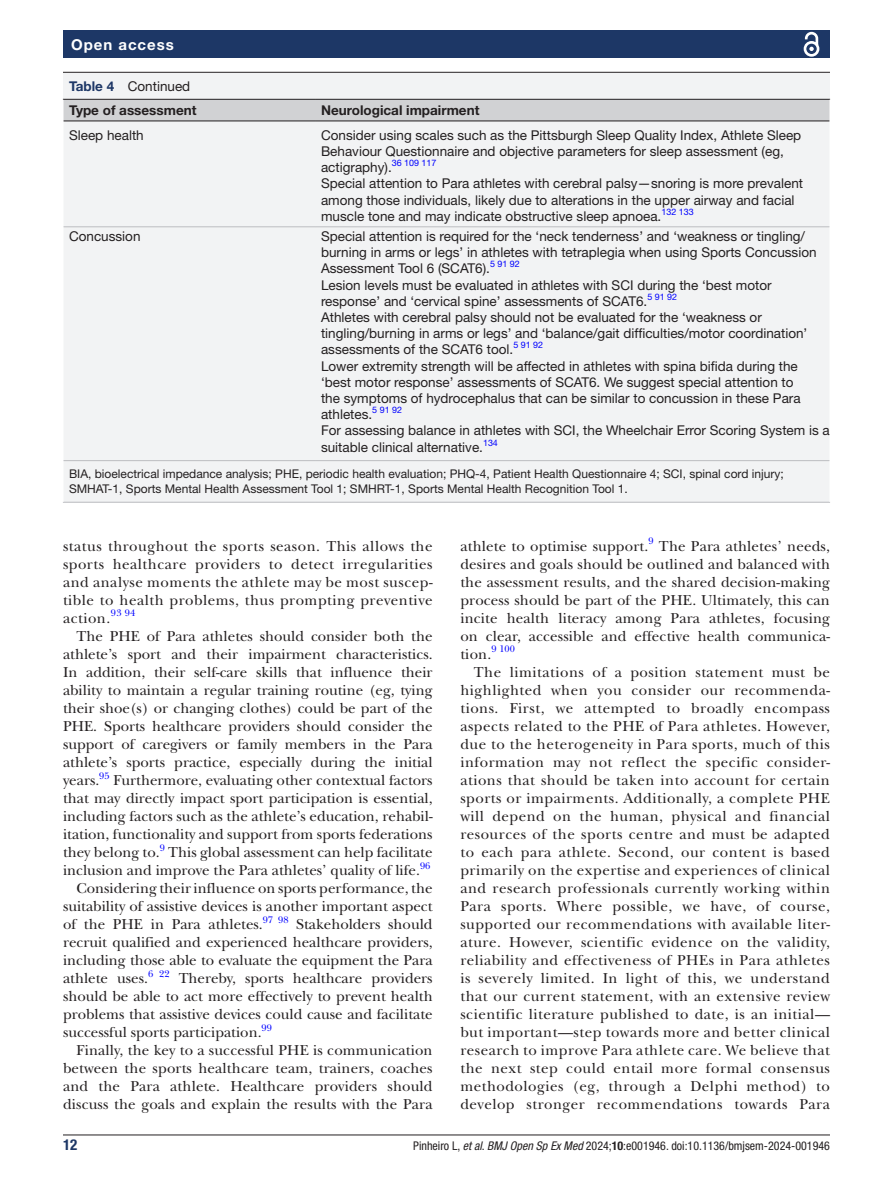
<style>
.page{position:relative;width:893px;height:1191px;background:#fff}
.page>*{position:absolute;margin:0;border:0;box-sizing:border-box;transform-origin:0 0}
.t1{font:15px/18px "New Baskerville";color:#231f20;text-align:justify}
.t2{font:700 15px "Helvetica Neue LT Std";letter-spacing:.065em;color:#fff}
.t3{font:700 condensed 15px "Helvetica Neue LT Std";color:#1d3766}
.t4{font:13.5px/16.2px "Helvetica Neue LT Std";color:#231f20}
.t5{font:700 13.5px "Helvetica Neue LT Std";color:#231f20}
.t6{font:12px/15px "Helvetica Neue LT Std";color:#231f20}
.t7{font:condensed 12px "Helvetica Neue LT Std";color:#231f20}
.t8{font:9.9px "New Baskerville";color:#00f}
.t9{font:9px "Helvetica Neue LT Std";color:#00f}
.s1{font-weight:700;color:#1d3766}
.s2{font-style:italic}
.s3{font-weight:700}
</style>
<div class="page">
<hr style="left:63px;top:1134px;width:767px;height:1px;background:#231f20">
<div style="left:63px;top:31px;width:767px;height:27px;background:#1d3766"></div>
<svg style="left:803px;top:31px;width:17px;height:26px"></svg>
<div style="left:63px;top:91px;width:767px;height:411px;background:#f2f3f4"></div>
<hr style="left:63px;top:121px;width:252px;height:1px;background:#231f20">
<hr style="left:315px;top:121px;width:515px;height:1px;background:#231f20">
<hr style="left:63px;top:226px;width:252px;height:1px;background:#bcbdc0">
<hr style="left:315px;top:226px;width:515px;height:1px;background:#bcbdc0">
<hr style="left:63px;top:460px;width:252px;height:1px;background:#bcbdc0">
<hr style="left:315px;top:460px;width:515px;height:1px;background:#bcbdc0">
<hr style="left:63px;top:502px;width:252px;height:1px;background:#bcbdc0">
<hr style="left:315px;top:502px;width:515px;height:1px;background:#bcbdc0">
<hr style="left:63px;top:121px;width:1px;height:106px;background:#fff">
<hr style="left:63px;top:227px;width:1px;height:233px;background:#fff">
<hr style="left:63px;top:460px;width:1px;height:42px;background:#fff">
<svg style="left:63px;top:99px;width:768px;height:22px"></svg>
<div style="left:63px;top:73px;width:767px;height:18px;background:#f2f3f4"></div>
<hr style="left:63px;top:72px;width:767px;height:1px;background:#231f20">
<p class="t2" style="left:71px;top:35px;width:104px">Open access</p>
<p class="t4" style="left:69px;top:78px;width:123px"><span class="s1">Table 4</span> Continued</p>
<p class="t5" style="left:69px;top:102px;width:129px">Type of assessment</p>
<p class="t5" style="left:321px;top:102px;width:160px">Neurological impairment</p>
<p class="t4" style="left:69px;top:127px;width:76px">Sleep health</p>
<p class="t4" style="left:321px;top:127px;width:482px">Consider using scales such as the Pittsburgh Sleep Quality Index, Athlete Sleep<br>Behaviour Questionnaire and objective parameters for sleep assessment (eg, actigraphy).</p>
<p class="t9" style="left:392px;top:157px;width:46px">36 109 117</p>
<p class="t4" style="left:321px;top:175px;width:484px">Special attention to Para athletes with cerebral palsy—snoring is more prevalent among those individuals, likely due to alterations in the upper airway and facial muscle tone and may indicate obstructive sleep apnoea.<sup>132</sup> <sup>133</sup></p>
<p class="t4" style="left:69px;top:228px;width:73px">Concussion</p>
<p class="t4" style="left:321px;top:228px;width:510px">Special attention is required for the ‘neck tenderness’ and ‘weakness or tingling/ burning in arms or legs’ in athletes with tetraplegia when using Sports Concussion Assessment Tool 6 (SCAT6).<sup>5</sup> <sup>91</sup> <sup>92<br></sup>Lesion levels must be evaluated in athletes with SCI during the ‘best motor response’ and ‘cervical spine’ assessments of SCAT6.<sup>5</sup> <sup>91</sup> <sup>92<br></sup>Athletes with cerebral palsy should not be evaluated for the ‘weakness or tingling/burning in arms or legs’ and ‘balance/gait difficulties/motor coordination’ assessments of the SCAT6 tool.<sup>5</sup> <sup>91</sup> <sup>92<br></sup>Lower extremity strength will be affected in athletes with spina bifida during the ‘best motor response’ assessments of SCAT6. We suggest special attention to<br>the symptoms of hydrocephalus that can be similar to concussion in these Para athletes.<sup>5</sup> <sup>91</sup> <sup>92<br></sup>For assessing balance in athletes with SCI, the Wheelchair Error Scoring System is a suitable clinical alternative.<sup>134</sup></p>
<p class="t6" style="left:69px;top:466px;width:716px">BIA, bioelectrical impedance analysis; PHE, periodic health evaluation; PHQ-4, Patient Health Questionnaire 4; SCI, spinal cord injury;<br>SMHAT-1, Sports Mental Health Assessment Tool 1; SMHRT-1, Sports Mental Health Recognition Tool 1.</p>
<p class="t1" style="left:63px;top:537px;width:371px">status throughout the sports season. This allows the sports healthcare providers to detect irregularities and analyse moments the athlete may be most suscep&shy;tible to health problems, thus prompting preventive action.</p>
<p class="t8" style="left:111px;top:607px;width:26px">93 94</p>
<p class="t1" style="left:63px;top:627px;width:371px;text-indent:14px">The PHE of Para athletes should consider both the athlete’s sport and their impairment characteristics.<br>In addition, their self-care skills that influence their ability to maintain a regular training routine (eg, tying their shoe(s) or changing clothes) could be part of the PHE. Sports healthcare providers should consider the support of caregivers or family members in the Para athlete’s sports practice, especially during the initial years.</p>
<p class="t8" style="left:99px;top:769px;width:12px">95</p>
<p class="t1" style="left:63px;top:771px;width:371px;text-indent:50px">Furthermore, evaluating other contextual factors that may directly impact sport participation is essential, including factors such as the athlete’s education, rehabil&shy;itation, functionality and support from sports federations they belong to.</p>
<p class="t8" style="left:160px;top:841px;width:7px">9</p>
<p class="t1" style="left:63px;top:843px;width:371px;text-indent:105px">This global assessment can help facilitate inclusion and improve the Para athletes’ quality of life.</p>
<p class="t8" style="left:420px;top:859px;width:12px">96</p>
<p class="t1" style="left:63px;top:879px;width:371px;text-indent:14px">Considering their influence on sports performance, the suitability of assistive devices is another important aspect of the PHE in Para athletes.</p>
<p class="t8" style="left:263px;top:913px;width:27px">97 98</p>
<p class="t1" style="left:63px;top:915px;width:371px;text-indent:233px">Stakeholders should recruit qualified and experienced healthcare providers, including those able to evaluate the equipment the Para athlete uses.</p>
<p class="t8" style="left:148px;top:967px;width:23px">6 22</p>
<p class="t1" style="left:63px;top:969px;width:371px;text-indent:116px">Thereby, sports healthcare providers should be able to act more effectively to prevent health problems that assistive devices could cause and facilitate successful sports participation.</p>
<p class="t8" style="left:262px;top:1021px;width:12px">99</p>
<p class="t1" style="left:63px;top:1041px;width:371px;text-indent:14px">Finally, the key to a successful PHE is communication between the sports healthcare team, trainers, coaches and the Para athlete. Healthcare providers should discuss the goals and explain the results with the Para</p>
<p class="t1" style="left:460px;top:537px;width:371px">athlete to optimise support.<sup>9</sup> The Para athletes’ needs, desires and goals should be outlined and balanced with the assessment results, and the shared decision-making process should be part of the PHE. Ultimately, this can incite health literacy among Para athletes, focusing on clear, accessible and effective health communica&shy;tion.</p>
<p class="t8" style="left:491px;top:643px;width:25px">9 100</p>
<p class="t1" style="left:460px;top:663px;width:371px;text-indent:14px">The limitations of a position statement must be highlighted when you consider our recommenda&shy;tions. First, we attempted to broadly encompass aspects related to the PHE of Para athletes. However, due to the heterogeneity in Para sports, much of this information may not reflect the specific consider&shy;ations that should be taken into account for certain sports or impairments. Additionally, a complete PHE will depend on the human, physical and financial resources of the sports centre and must be adapted to each para athlete. Second, our content is based primarily on the expertise and experiences of clinical and research professionals currently working within Para sports. Where possible, we have, of course, supported our recommendations with available liter&shy;ature. However, scientific evidence on the validity, reliability and effectiveness of PHEs in Para athletes is severely limited. In light of this, we understand that our current statement, with an extensive review scientific literature published to date, is an initial— but important—step towards more and better clinical research to improve Para athlete care. We believe that the next step could entail more formal consensus methodologies (eg, through a Delphi method) to develop stronger recommendations towards Para</p>
<p class="t3" style="left:63px;top:1135px;width:16px">12</p>
<p class="t7" style="left:413px;top:1138px;width:418px">Pinheiro L, <span class="s2">et al</span>. <span class="s2">BMJ Open Sp Ex Med</span> 2024;<span class="s3">10</span>:e001946. doi:10.1136/bmjsem-2024-001946</p>
</div>
